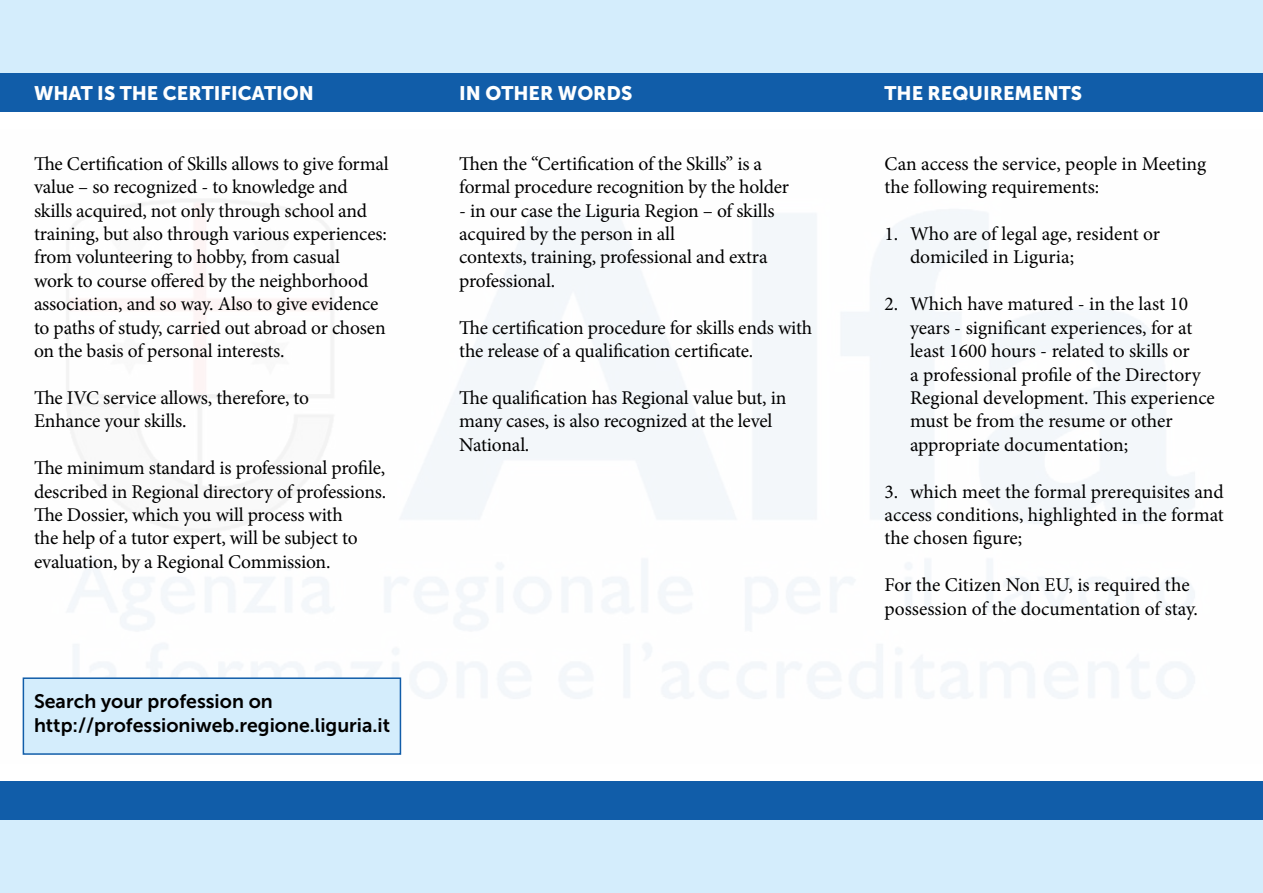
<style>
.page{position:relative;width:1263px;height:893px;background:#fff}
.page>*{position:absolute;margin:0;border:0;box-sizing:border-box;transform-origin:0 0}
.t1{font:19.5px/23.4px "Minion Pro";letter-spacing:-.01em;color:#000}
.t2{font:19.5px/23.4px "Museo Sans 700";color:#000}
.t3{font:19.5px "Museo Sans 900";color:#fff}
</style>
<div class="page">
<div style="left:0;top:0;width:1263px;height:73px;background:#d4edfc"></div>
<div style="left:0;top:820px;width:1263px;height:73px;background:#d4edfc"></div>
<div style="left:23px;top:677px;width:378px;height:78px;background:#d4edfc;border:2px solid #115da9"></div>
<div style="left:0;top:73px;width:1263px;height:39px;background:#115da9"></div>
<div style="left:0;top:781px;width:1263px;height:39px;background:#115da9"></div>
<p class="t3" style="left:34px;top:82px;width:281px">WHAT IS THE CERTIFICATION</p>
<p class="t1" style="left:34px;top:152px;width:356px">The Certification of Skills allows to give formal value – so recognized - to knowledge and skills acquired, not only through school and training, but also through various experiences: from volunteering to hobby, from casual<br>work to course offered by the neighborhood association, and so way. Also to give evidence to paths of study, carried out abroad or chosen on the basis of personal interests.</p>
<p class="t1" style="left:34px;top:386px;width:277px">The IVC service allows, therefore, to<br>Enhance your skills.</p>
<p class="t1" style="left:34px;top:456px;width:354px">The minimum standard is professional profile, described in Regional directory of professions.<br>The Dossier, which you will process with<br>the help of a tutor expert, will be subject to evaluation, by a Regional Commission.</p>
<p class="t2" style="left:34px;top:690px;width:358px">Search your profession on http://professioniweb.regione.liguria.it</p>
<p class="t3" style="left:459px;top:82px;width:175px">IN OTHER WORDS</p>
<p class="t1" style="left:459px;top:152px;width:331px">Then the “Certification of the Skills” is a formal procedure recognition by the holder</p>
<p class="t1" style="left:459px;top:199px;width:317px">- in our case the Liguria Region – of skills acquired by the person in all<br>contexts, training, professional and extra professional.</p>
<p class="t1" style="left:459px;top:316px;width:355px">The certification procedure for skills ends with the release of a qualification certificate.</p>
<p class="t1" style="left:459px;top:386px;width:329px">The qualification has Regional value but, in many cases, is also recognized at the level<br>National.</p>
<p class="t3" style="left:884px;top:82px;width:199px">THE REQUIREMENTS</p>
<p class="t1" style="left:884px;top:152px;width:323px">Can access the service, people in Meeting the following requirements:</p>
<p class="t1" style="left:910px;top:222px;width:252px;text-indent:-26px">1. Who are of legal age, resident or domiciled in Liguria;</p>
<p class="t1" style="left:910px;top:292px;width:306px;text-indent:-26px">2. Which have matured - in the last 10 years - significant experiences, for at least 1600 hours - related to skills or<br>a professional profile of the Directory Regional development. This experience must be from the resume or other appropriate documentation;</p>
<p class="t1" style="left:884px;top:480px;width:341px;text-align:justify">3. which meet the formal prerequisites and access conditions, highlighted in the format the chosen figure;</p>
<p class="t1" style="left:884px;top:573px;width:315px">For the Citizen Non EU, is required the possession of the documentation of stay.</p>
</div>
